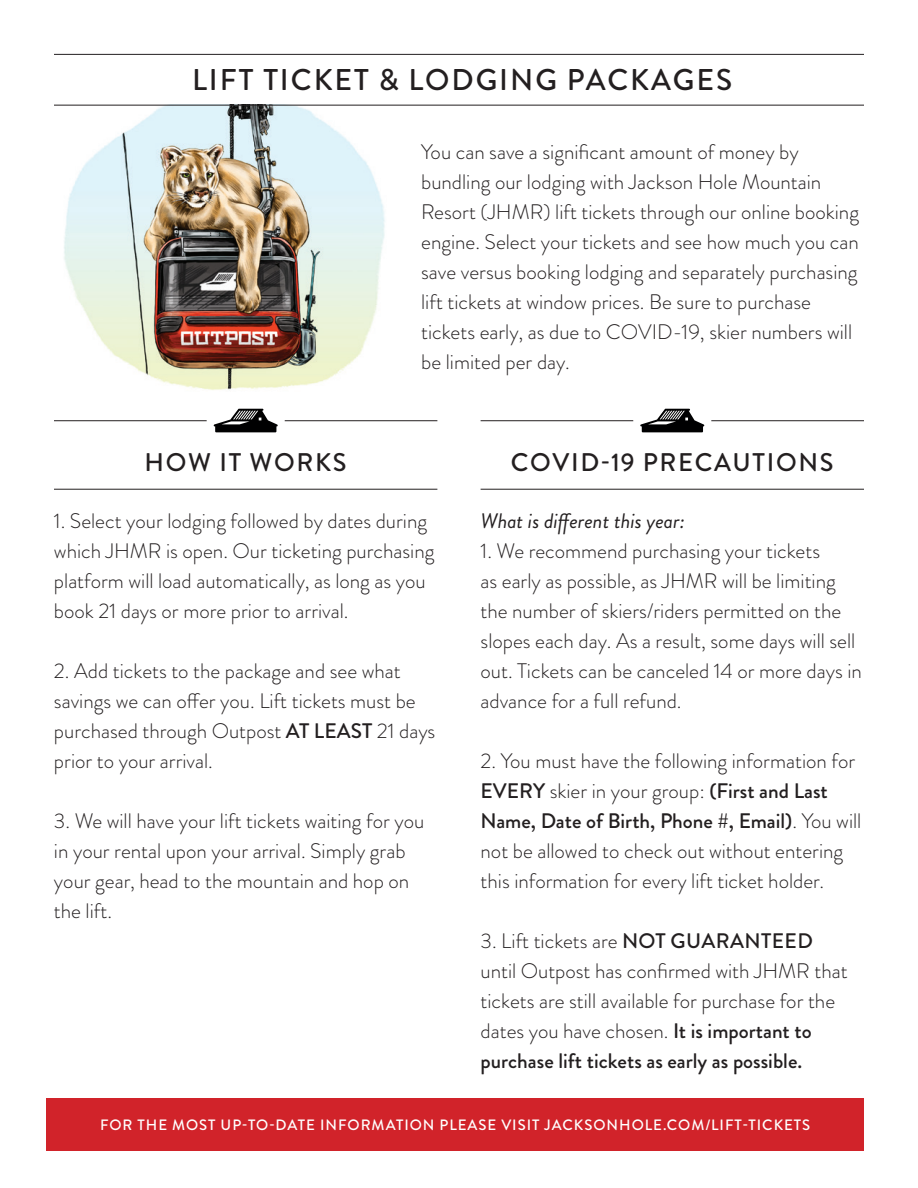
<style>
.page{position:relative;width:918px;height:1188px;background:#fff}
.page>*{position:absolute;margin:0;border:0;box-sizing:border-box;transform-origin:0 0}
.t1{font:500 30px "Brandon Grotesque";letter-spacing:.065em;color:#231f20}
.t2{font:500 25.5px "Brandon Grotesque";letter-spacing:.065em;color:#231f20}
.t3{font:300 21px/30px "Brandon Grotesque";color:#231f20}
.t4{font:italic 21px "Brandon Grotesque";color:#231f20}
.t5{font:500 15px "Brandon Grotesque";letter-spacing:.065em;color:#fff}
.s1{font-weight:500}
</style>
<div class="page">
<hr style="left:54px;top:420px;width:383px;height:1px;background:#231f20">
<hr style="left:481px;top:420px;width:383px;height:1px;background:#231f20">
<hr style="left:481px;top:489px;width:383px;height:1px;background:#231f20">
<hr style="left:54px;top:489px;width:383px;height:1px;background:#231f20">
<div style="left:207px;top:382px;width:78px;height:78px;background:#fff;border-radius:50%"></div>
<svg style="left:214px;top:409px;width:64px;height:23px"></svg>
<div style="left:633px;top:382px;width:78px;height:78px;background:#fff;border-radius:50%"></div>
<svg style="left:640px;top:409px;width:64px;height:23px"></svg>
<img style="left:64px;top:106px;width:321px;height:284px">
<hr style="left:54px;top:105px;width:810px;height:1px;background:#231f20">
<hr style="left:54px;top:54px;width:810px;height:1px;background:#231f20">
<div style="left:46px;top:1098px;width:818px;height:53px;background:#d1232a"></div>
<h1 class="t1" style="left:192px;top:59px;width:542px">LIFT TICKET &amp; LODGING PACKAGES</h1>
<p class="t3" style="left:421px;top:137px;width:439px">You can save a significant amount of money by bundling our lodging with Jackson Hole Mountain Resort (JHMR) lift tickets through our online booking engine. Select your tickets and see how much you can save versus booking lodging and separately purchasing lift tickets at window prices. Be sure to purchase tickets early, as due to COVID-19, skier numbers will be limited per day.</p>
<p class="t2" style="left:145px;top:445px;width:204px">HOW IT WORKS</p>
<p class="t2" style="left:511px;top:445px;width:324px">COVID-19 PRECAUTIONS</p>
<p class="t3" style="left:54px;top:505px;width:382px">1. Select your lodging followed by dates during which JHMR is open. Our ticketing purchasing platform will load automatically, as long as you book 21 days or more prior to arrival.</p>
<p class="t3" style="left:54px;top:655px;width:383px">2. Add tickets to the package and see what savings we can offer you. Lift tickets must be purchased through Outpost <span class="s1">AT LEAST</span> 21 days prior to your arrival.</p>
<p class="t3" style="left:54px;top:806px;width:372px">3. We will have your lift tickets waiting for you in your rental upon your arrival. Simply grab your gear, head to the mountain and hop on the lift.</p>
<p class="t4" style="left:481px;top:506px;width:206px">What is different this year:</p>
<p class="t3" style="left:481px;top:536px;width:383px">1. We recommend purchasing your tickets<br>as early as possible, as JHMR will be limiting the number of skiers/riders permitted on the slopes each day. As a result, some days will sell out. Tickets can be canceled 14 or more days in advance for a full refund.</p>
<p class="t3" style="left:481px;top:746px;width:382px">2. You must have the following information for <span class="s1">EVERY</span> skier in your group: <span class="s1">(First and Last Name, Date of Birth, Phone #, Email)</span>. You will not be allowed to check out without entering this information for every lift ticket holder.</p>
<p class="t3" style="left:481px;top:926px;width:369px">3. Lift tickets are <span class="s1">NOT GUARANTEED </span>until Outpost has confirmed with JHMR that tickets are still available for purchase for the dates you have chosen. <span class="s1">It is important to purchase lift tickets as early as possible.</span></p>
<p class="t5" style="left:100px;top:1114px;width:712px">FOR THE MOST UP-TO-DATE INFORMATION PLEASE VISIT JACKSONHOLE.COM/LIFT-TICKETS</p>
</div>
